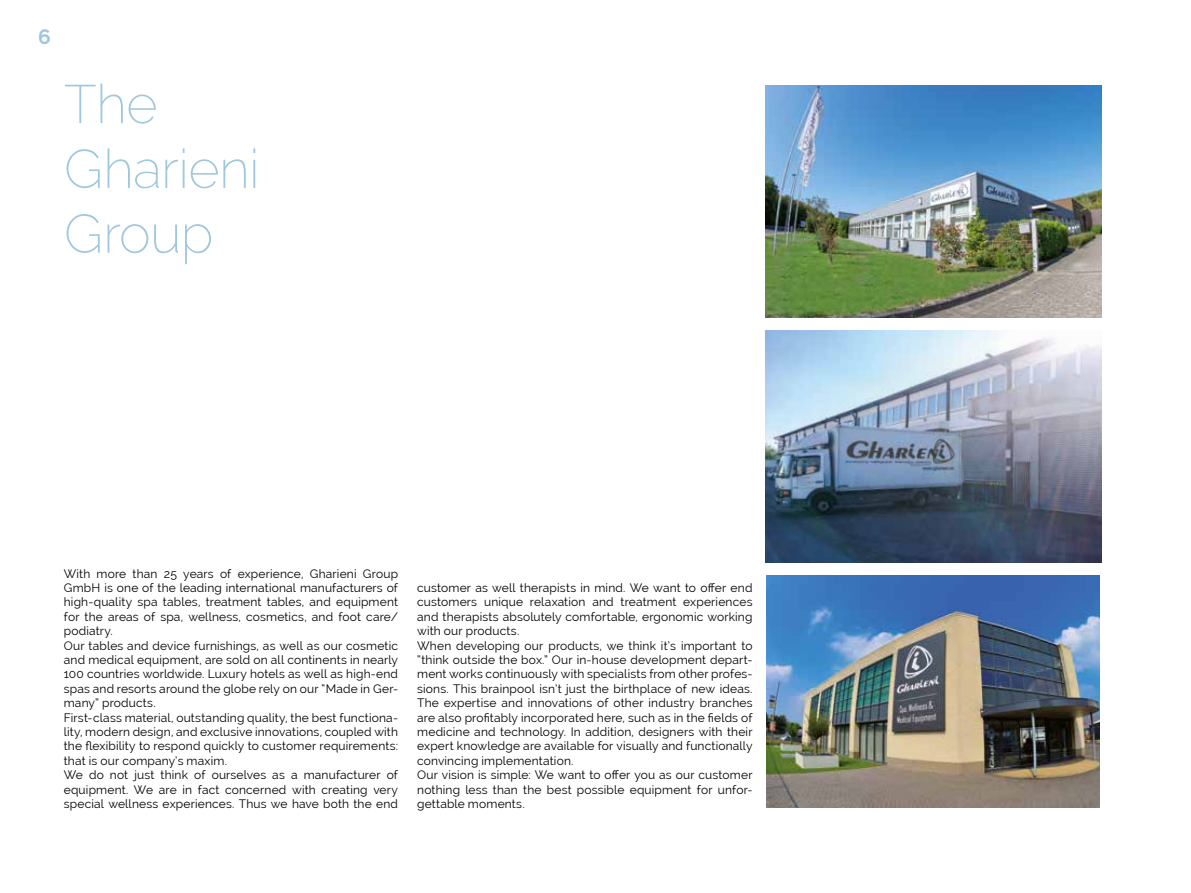
<style>
.page{position:relative;width:1191px;height:893px;background:#fff}
.page>*{position:absolute;margin:0;border:0;box-sizing:border-box;transform-origin:0 0}
.t1{font:200 54px/64.8px "Raleway";letter-spacing:-.01em;color:#9fc7dd}
.t2{font:700 21px "Raleway";color:#9fc7dd}
.t3{font:12px/14.4px "Raleway";letter-spacing:.015em;color:#000}
</style>
<div class="page">
<img style="left:765px;top:330px;width:336px;height:233px">
<img style="left:765px;top:85px;width:336px;height:233px">
<img style="left:766px;top:575px;width:334px;height:233px">
<h2 class="t2" style="left:38px;top:25px;width:14px">6</h2>
<h1 class="t1" style="left:64px;top:71px;width:197px">The<br>Gharieni<br>Group</h1>
<p class="t3" style="left:64px;top:566px;width:336px">With more than 25 years of experience, Gharieni Group GmbH is one of the leading international manufacturers of high-quality spa tables, treatment tables, and equipment for the areas of spa, wellness, cosmetics, and foot care/ podiatry.<br>Our tables and device furnishings, as well as our cosmetic and medical equipment, are sold on all continents in nearly 100 countries worldwide. Luxury hotels as well as high-end spas and resorts around the globe rely on our “Made in Ger&shy;many” products.<br>First-class material, outstanding quality, the best functiona&shy;lity, modern design, and exclusive innovations, coupled with the flexibility to respond quickly to customer requirements: that is our company’s maxim.<br>We do not just think of ourselves as a manufacturer of equipment. We are in fact concerned with creating very special wellness experiences. Thus we have both the end</p>
<p class="t3" style="left:417px;top:580px;width:337px">customer as well therapists in mind. We want to offer end customers unique relaxation and treatment experiences and therapists absolutely comfortable, ergonomic working with our products.<br>When developing our products, we think it’s important to “think outside the box.” Our in-house development depart&shy;ment works continuously with specialists from other profes&shy;sions. This brainpool isn’t just the birthplace of new ideas.<br>The expertise and innovations of other industry branches are also profitably incorporated here, such as in the fields of medicine and technology. In addition, designers with their expert knowledge are available for visually and functionally convincing implementation.<br>Our vision is simple: We want to offer you as our customer nothing less than the best possible equipment for unfor&shy;gettable moments.</p>
</div>
